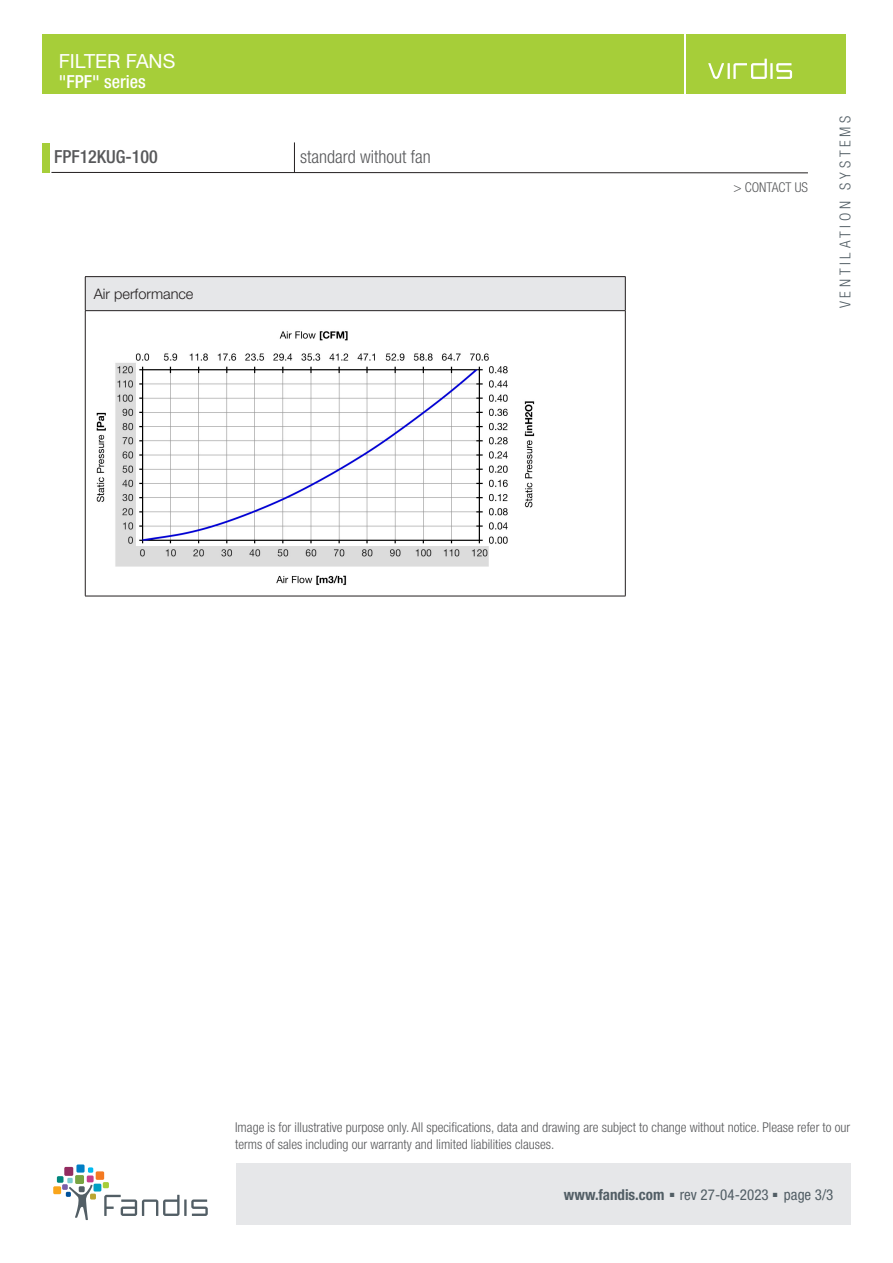
<style>
.page{position:relative;width:893px;height:1263px;background:#fff}
.page>*{position:absolute;margin:0;border:0;box-sizing:border-box;transform-origin:0 0}
.t1{font:19.5px "Helvetica Neue LT Std";color:#fff}
.t2{font:300 condensed 18px "Helvetica Neue LT Std";color:#57585a}
.t3{font:500 condensed 18px "Helvetica Neue LT Std";color:#57585a}
.t4{font:500 condensed 18px "Helvetica Neue LT Std";color:#fff}
.t5{font:condensed 15px "Helvetica Neue LT Std";color:#525e65}
.t6{font:300 condensed 15px "Helvetica Neue LT Std";letter-spacing:.25em;color:#525e65}
.T3Titolo{font:300 14.55px "Helvetica Neue LT Std";color:#231f20}
.t7{font:300 condensed 13.5px/16.5px "Helvetica Neue LT Std";color:#57585a}
.s1{font-weight:700}
.s2{font-family:"Arial";font-stretch:normal;font-size:9px}
</style>
<div class="page">
<div style="left:43px;top:35px;width:641px;height:59px;background:#a6ce39"></div>
<div style="left:236px;top:1163px;width:614px;height:62px;background:#e6e7e9"></div>
<div style="left:43px;top:143px;width:7px;height:30px;background:#a6ce39"></div>
<hr style="left:51px;top:172px;width:757px;height:1px;background:#231f20">
<div style="left:687px;top:35px;width:159px;height:59px;background:#a6ce39"></div>
<svg style="left:708px;top:59px;width:59px;height:20px"></svg>
<hr style="left:770px;top:63px;width:3px;height:16px;background:#fff">
<svg style="left:776px;top:63px;width:16px;height:16px"></svg>
<hr style="left:294px;top:142px;width:1px;height:31px;background:#231f20">
<svg style="left:104px;top:1195px;width:104px;height:21px"></svg>
<div style="left:94px;top:1184px;width:7px;height:7px;background:#009fc3"></div>
<div style="left:57px;top:1176px;width:7px;height:7px;background:#00867d"></div>
<div style="left:76px;top:1164px;width:9px;height:8px;background:#007ec5"></div>
<div style="left:96px;top:1171px;width:8px;height:9px;background:#f47921"></div>
<svg style="left:103px;top:1182px;width:6px;height:6px"></svg>
<svg style="left:62px;top:1167px;width:34px;height:53px"></svg>
<div style="left:53px;top:1186px;width:8px;height:8px;background:#f9a51b"></div>
<div style="left:85px;top:277px;width:540px;height:34px;background:#e6e7e9"></div>
<hr style="left:85px;top:276px;width:540px;height:1px;background:#231f20">
<hr style="left:85px;top:277px;width:1px;height:33px;background:#231f20">
<hr style="left:625px;top:277px;width:1px;height:33px;background:#231f20">
<hr style="left:85px;top:310px;width:540px;height:1px;background:#231f20">
<hr style="left:85px;top:311px;width:1px;height:285px;background:#231f20">
<hr style="left:625px;top:311px;width:1px;height:285px;background:#231f20">
<hr style="left:85px;top:596px;width:540px;height:1px;background:#231f20">
<img style="left:96px;top:331px;width:439px;height:254px">
<h1 class="t1" style="left:59px;top:49px;width:118px">FILTER FANS</h1>
<h2 class="t4" style="left:59px;top:71px;width:88px">"FPF" series</h2>
<h2 class="t3" style="left:54px;top:146px;width:105px">FPF12KUG-100</h2>
<h2 class="t2" style="left:300px;top:147px;width:132px">standard without fan</h2>
<p class="T3Titolo" style="left:94px;top:285px;width:101px">Air performance</p>
<p class="t7" style="left:733px;top:179px;width:76px">&gt; CONTACT US</p>
<p class="t6" style="left:836px;top:308px;width:194px;rotate:-90deg">VENTILATION SYSTEMS</p>
<p class="t7" style="left:235px;top:1119px;width:617px">Image is for illustrative purpose only. All specifications, data and drawing are subject to change without notice. Please refer to our terms of sales including our warranty and limited liabilities clauses.</p>
<p class="t5" style="left:564px;top:1186px;width:271px"><span class="s1">www.fandis.com</span> <span class="s2">■</span> rev 27-04-2023 <span class="s2">■</span> page 3/3</p>
</div>
